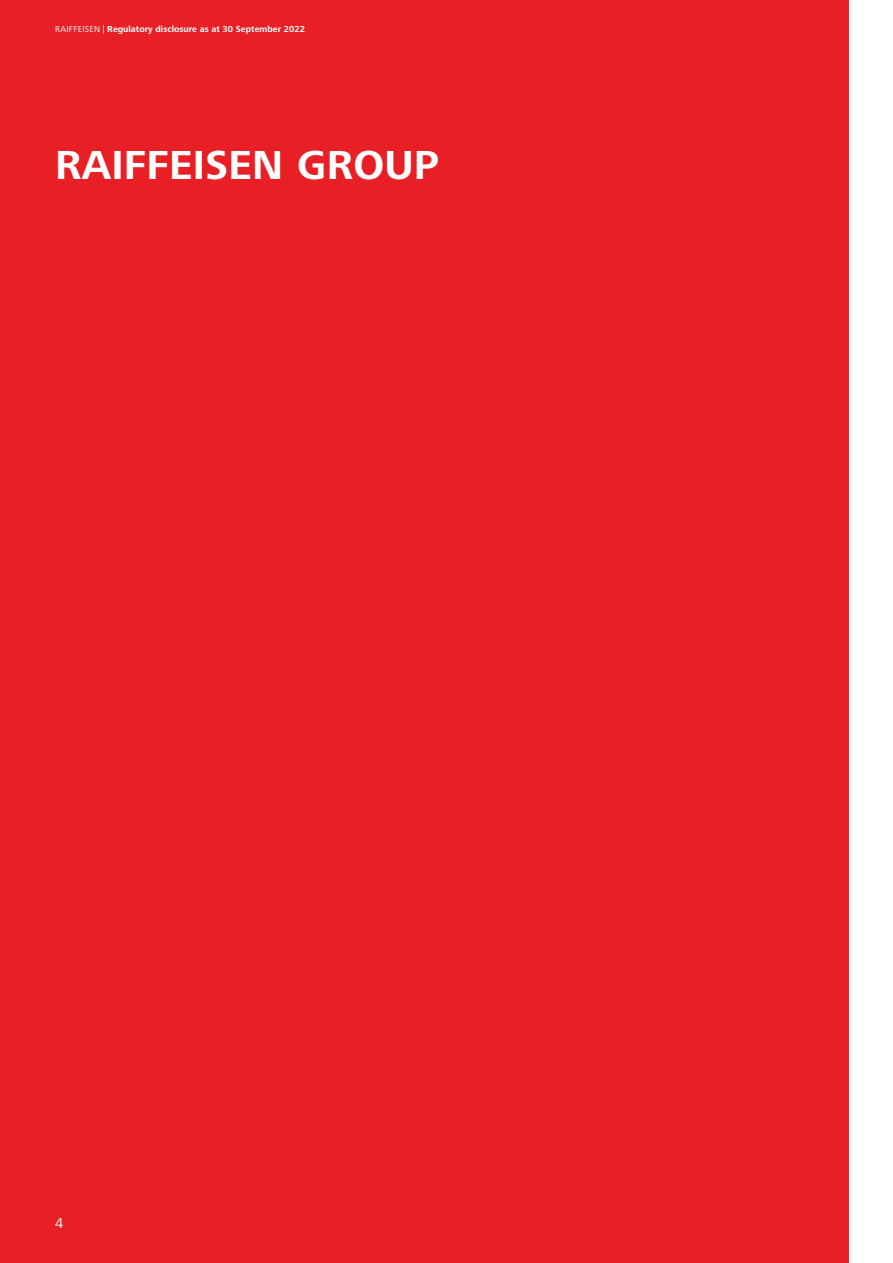
<style>
.page{position:relative;width:893px;height:1263px;background:#fff}
.page>*{position:absolute;margin:0;border:0;box-sizing:border-box;transform-origin:0 0}
.t1{font:700 42px "Frutiger Next LTW1 G";letter-spacing:.005em;color:#fff}
.t2{font:15px "Frutiger Next LTW1 G";color:#fff}
.t3{font:700 9px "Frutiger Next LTW1 G";letter-spacing:.005em;color:#fff}
.s1{font-weight:400}
</style>
<div class="page">
<div style="left:0;top:0;width:848px;height:1263px;background:#e82025"></div>
<p class="t3" style="left:55px;top:24px;width:251px"><span class="s1">RAIFFEISEN |</span> Regulatory disclosure as at 30 September 2022</p>
<h1 class="t1" style="left:55px;top:141px;width:385px">RAIFFEISEN GROUP</h1>
<h2 class="t2" style="left:55px;top:1215px;width:10px">4</h2>
</div>
